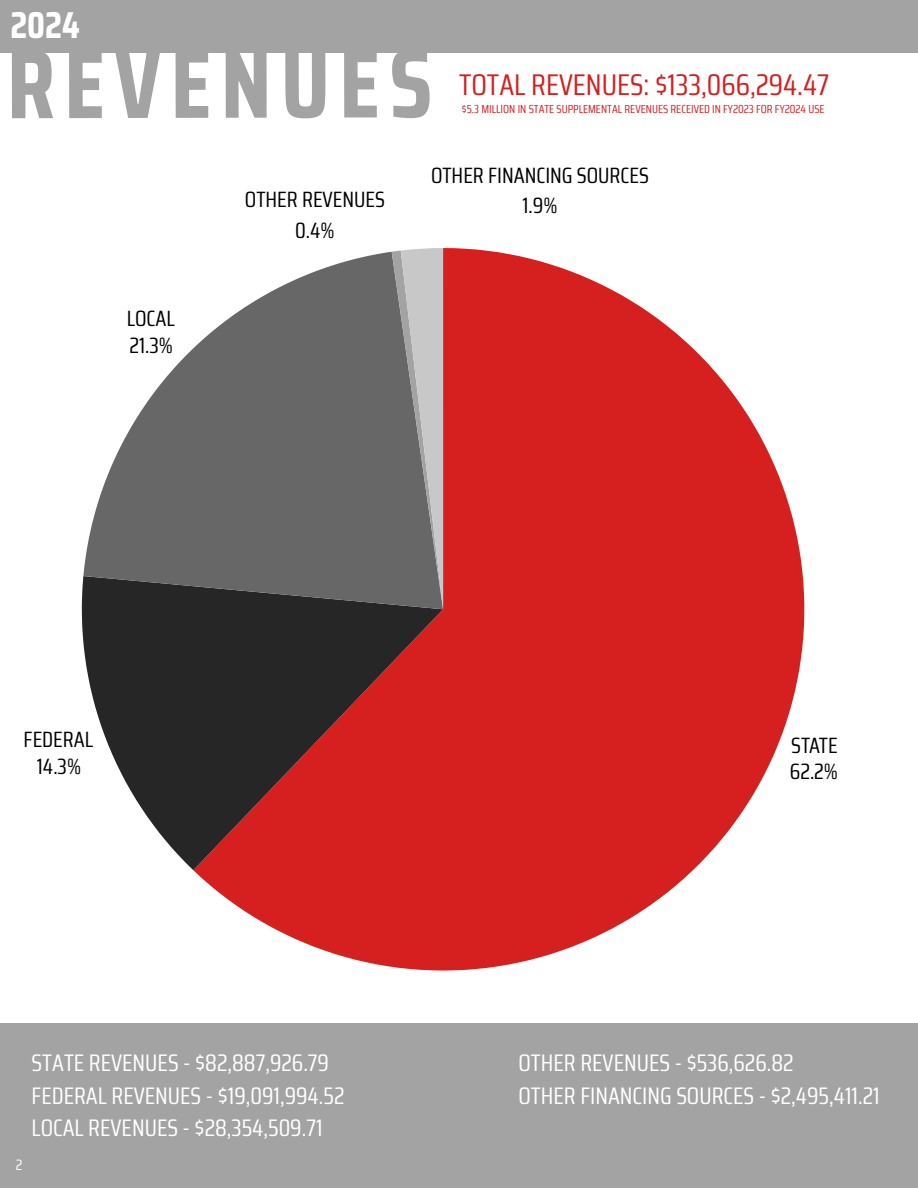
<style>
.page{position:relative;width:918px;height:1188px;background:#fff}
.page>*{position:absolute;margin:0;border:0;box-sizing:border-box;transform-origin:0 0}
.t1{font:700 97.5px "Saira Condensed";letter-spacing:.09em;color:#a3a3a3}
.t2{font:700 37.5px "Saira Condensed";color:#fff}
.t3{font:30px "Saira Condensed";color:#d61f1f}
.t4{font:24px/32.7px "Saira Condensed";color:#fff}
.t5{font:22.2px/26.5px "Saira Condensed";color:#000;text-align:center}
.t6{font:15px "Saira Condensed";color:#fff}
.t7{font:11.7px "Saira Condensed";color:#d61f1f}
</style>
<div class="page">
<div style="left:0;top:0;width:918px;height:53px;background:#a3a3a3"></div>
<svg style="left:193px;top:248px;width:611px;height:723px;fill:#d61f1f"></svg>
<svg style="left:82px;top:581px;width:361px;height:289px;background:#773838"></svg>
<svg style="left:83px;top:252px;width:309px;height:357px;fill:#676767"></svg>
<svg style="left:392px;top:248px;width:51px;height:361px;background:#959595"></svg>
<div style="left:0;top:1023px;width:918px;height:165px;background:#a3a3a3"></div>
<h1 class="t2" style="left:10px;top:-5px;width:71px">2024</h1>
<h2 class="t1" style="left:7px;top:7px;width:427px">REVENUES</h2>
<p class="t3" style="left:459px;top:61px;width:372px">TOTAL REVENUES: $133,066,294.47</p>
<p class="t7" style="left:462px;top:99px;width:364px">$5.3 MILLION IN STATE SUPPLEMENTAL REVENUES RECEIVED IN FY2023 FOR FY2024 USE</p>
<p class="t5" style="left:127px;top:305px;width:50px;text-align:left">LOCAL<br>21.3%</p>
<h3 class="t5" style="left:245px;top:184px;width:142px;line-height:30.3px">OTHER REVENUES<br>0.4%</h3>
<p class="t5" style="left:431px;top:160px;width:219px;line-height:30.3px">OTHER FINANCING SOURCES<br>1.9%</p>
<p class="t5" style="left:24px;top:726px;width:71px">FEDERAL<br>14.3%</p>
<p class="t5" style="left:790px;top:732px;width:50px;text-align:left">STATE<br>62.2%</p>
<h4 class="t6" style="left:16px;top:1153px;width:8px">2</h4>
<h4 class="t4" style="left:32px;top:1046px;width:314px">STATE REVENUES - $82,887,926.79<br>FEDERAL REVENUES - $19,091,994.52<br>LOCAL REVENUES - $28,354,509.71</h4>
<h4 class="t4" style="left:519px;top:1046px;width:363px">OTHER REVENUES - $536,626.82<br>OTHER FINANCING SOURCES - $2,495,411.21</h4>
</div>
